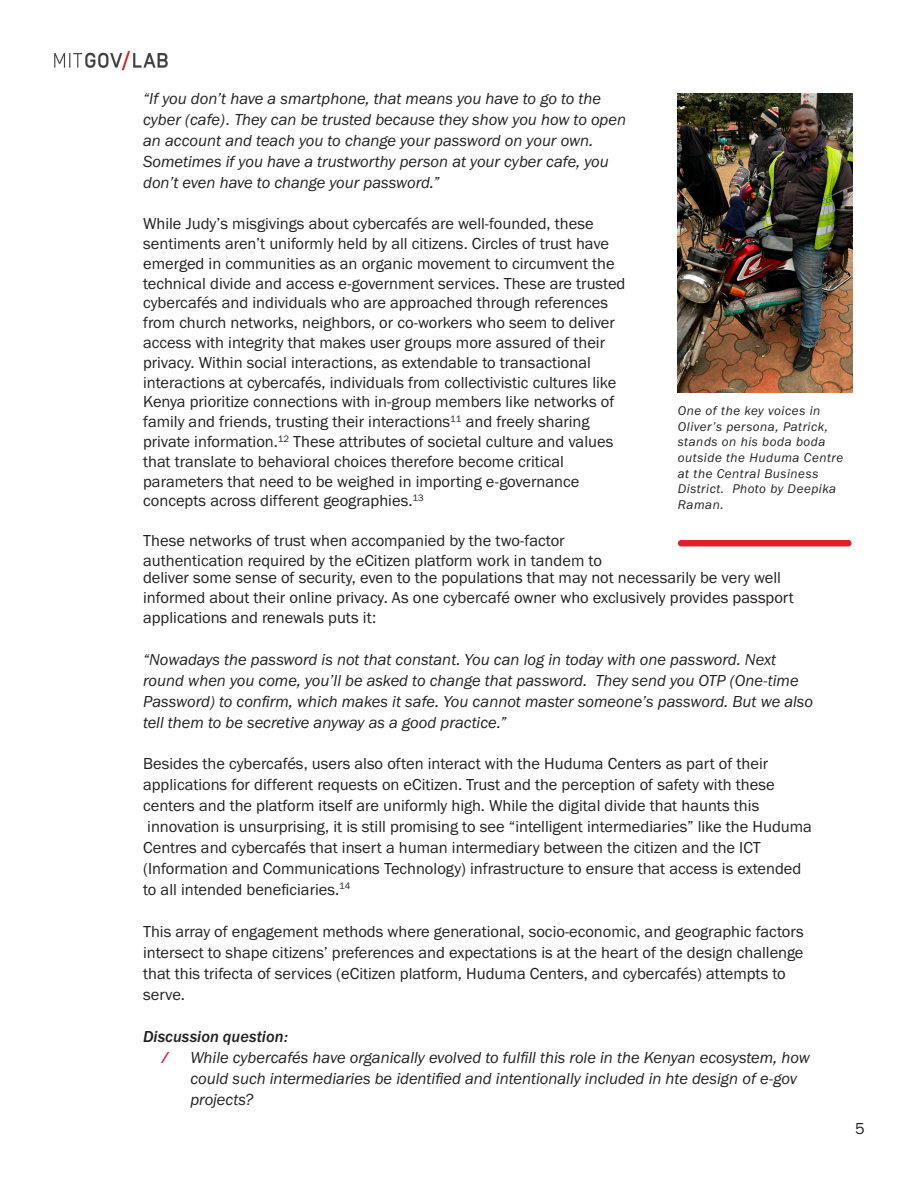
<style>
.page{position:relative;width:918px;height:1188px;background:#fff}
.page>*{position:absolute;margin:0;border:0;box-sizing:border-box;transform-origin:0 0}
.t1{font:16.5px/19.8px "Franklin Gothic URW Boo";color:#231f20}
.t2{font:16.5px/21px "Franklin Gothic URW Boo Ita";color:#231f20}
.t3{font:16.5px "Franklin Gothic URW Med Ita";color:#231f20}
.t4{font:16.5px "Franklin Gothic URW Hea";color:#df2030}
.t5{font:13.05px/15.8px "Franklin Gothic URW Boo Ita";letter-spacing:.04em;color:#231f20}
</style>
<div class="page">
<img style="left:678px;top:94px;width:174px;height:299px">
<img style="left:54px;top:50px;width:114px;height:21px">
<div style="left:678px;top:540px;width:174px;height:6px;background:#df2030;border-radius:3px"></div>
<p class="t2" style="left:143px;top:88px;width:460px">“If you don’t have a smartphone, that means you have to go to the</p>
<p class="t2" style="left:143px;top:109px;width:484px">cyber (cafe). They can be trusted because they show you how to open an account and teach you to change your password on your own.<br>Sometimes if you have a trustworthy person at your cyber cafe, you don’t even have to change your password.”</p>
<p class="t1" style="left:143px;top:214px;width:484px">While Judy’s misgivings about cybercafés are well-founded, these sentiments aren’t uniformly held by all citizens. Circles of trust have emerged in communities as an organic movement to circumvent the technical divide and access e-government services. These are trusted cybercafés and individuals who are approached through references from church networks, neighbors, or co-workers who seem to deliver access with integrity that makes user groups more assured of their privacy. Within social interactions, as extendable to transactional</p>
<p class="t1" style="left:143px;top:372px;width:475px;text-align:justify">interactions at cybercafés, individuals from collectivistic cultures like Kenya prioritize connections with in-group members like networks of family and friends, trusting their interactions<sup>11</sup> and freely sharing</p>
<p class="t1" style="left:143px;top:431px;width:472px">private information.<sup>12</sup> These attributes of societal culture and values that translate to behavioral choices therefore become critical</p>
<p class="t1" style="left:143px;top:471px;width:438px">parameters that need to be weighed in importing e-governance</p>
<p class="t1" style="left:143px;top:491px;width:282px">concepts across different geographies.<sup>13</sup></p>
<p class="t1" style="left:143px;top:530px;width:423px">These networks of trust when accompanied by the two-factor</p>
<p class="t1" style="left:143px;top:550px;width:460px">authentication required by the eCitizen platform work in tandem to</p>
<p class="t1" style="left:143px;top:568px;width:652px">deliver some sense of security, even to the populations that may not necessarily be very well informed about their online privacy. As one cybercafé owner who exclusively provides passport applications and renewals puts it:</p>
<p class="t2" style="left:143px;top:649px;width:672px">“Nowadays the password is not that constant. You can log in today with one password. Next round when you come, you’ll be asked to change that password. They send you OTP (One-time Password) to confirm, which makes it safe. You cannot master someone’s password. But we also tell them to be secretive anyway as a good practice.”</p>
<p class="t1" style="left:143px;top:753px;width:627px">Besides the cybercafés, users also often interact with the Huduma Centers as part of their</p>
<p class="t1" style="left:143px;top:774px;width:633px">applications for different requests on eCitizen. Trust and the perception of safety with these</p>
<p class="t1" style="left:143px;top:795px;width:618px">centers and the platform itself are uniformly high. While the digital divide that haunts this</p>
<p class="t1" style="left:143px;top:816px;width:670px;line-height:21px">innovation is unsurprising, it is still promising to see “intelligent intermediaries” like the Huduma<br>Centres and cybercafés that insert a human intermediary between the citizen and the ICT</p>
<p class="t1" style="left:143px;top:858px;width:660px;line-height:21px">(Information and Communications Technology) infrastructure to ensure that access is extended to all intended beneficiaries.<sup>14</sup></p>
<p class="t1" style="left:143px;top:921px;width:662px;line-height:21px">This array of engagement methods where generational, socio-economic, and geographic factors intersect to shape citizens’ preferences and expectations is at the heart of the design challenge that this trifecta of services (eCitizen platform, Huduma Centers, and cybercafés) attempts to serve.</p>
<p class="t3" style="left:143px;top:1027px;width:147px">Discussion question:</p>
<p class="t4" style="left:163px;top:1047px;width:4px">⁄</p>
<p class="t2" style="left:190px;top:1046px;width:621px">While cybercafés have organically evolved to fulfill this role in the Kenyan ecosystem, how could such intermediaries be identified and intentionally included in hte design of e-gov projects?</p>
<p class="t5" style="left:678px;top:402px;width:167px">One of the key voices in<br>Oliver’s persona, Patrick, stands on his boda boda outside the Huduma Centre at the Central Business<br>District. Photo by Deepika<br>Raman.</p>
<p class="t1" style="left:855px;top:1119px;width:11px">5</p>
</div>
